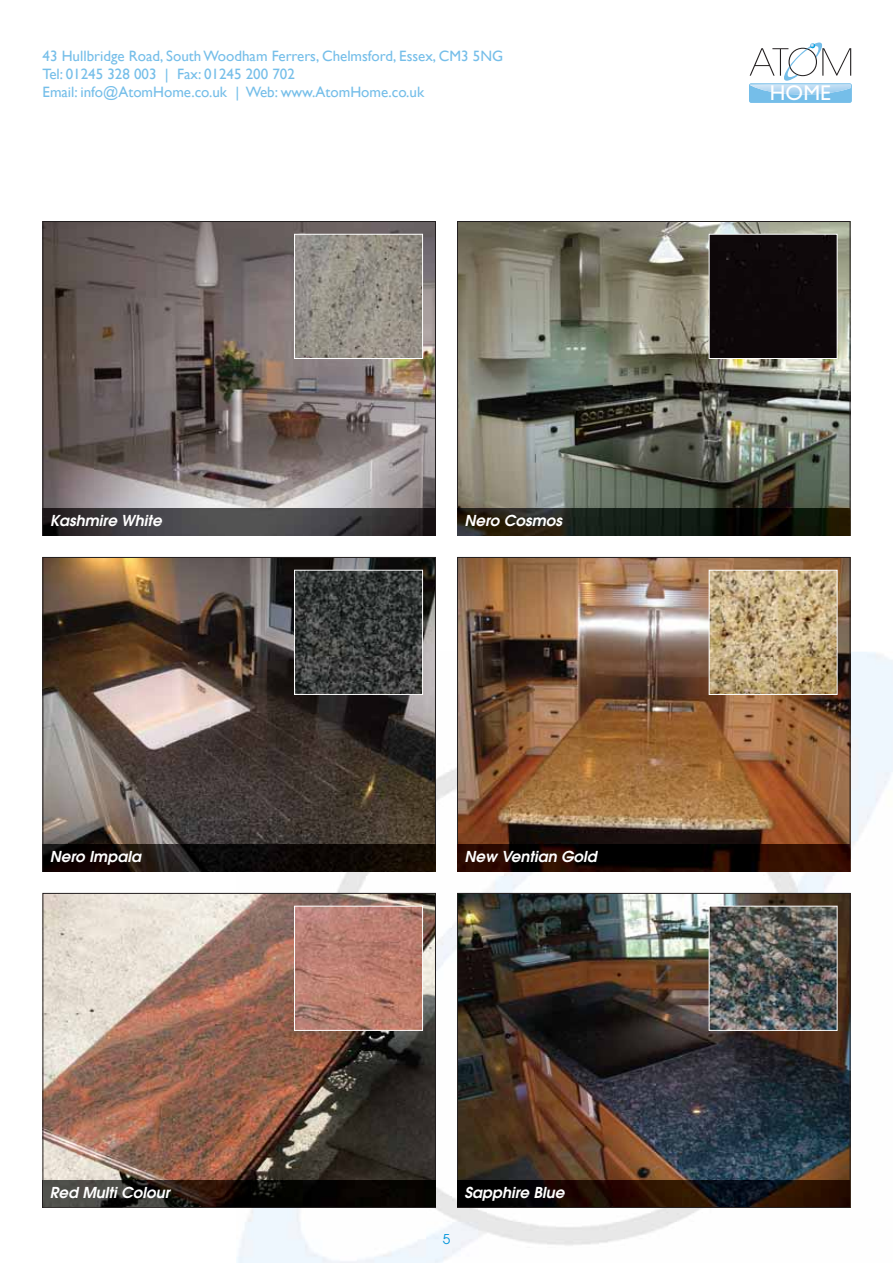
<style>
.page{position:relative;width:893px;height:1263px;background:#fff}
.page>*{position:absolute;margin:0;border:0;box-sizing:border-box;transform-origin:0 0}
.t1{font:21.45px "M Gill Sans";color:#fff}
.t2{font:15px/18px "Gill Sans";color:#75bee9}
.t3{font:italic 600 15px "Avant Garde";letter-spacing:.005em;color:#fff}
.t4{font:13.5px "Avant Garde";color:#0095da}
</style>
<div class="page">
<img style="left:236px;top:652px;width:657px;height:611px">
<img style="left:45px;top:223px;width:389px;height:285px">
<img style="left:43px;top:508px;width:392px;height:27px">
<img style="left:459px;top:223px;width:389px;height:285px">
<img style="left:458px;top:508px;width:392px;height:27px">
<img style="left:45px;top:559px;width:389px;height:285px">
<img style="left:236px;top:871px;width:199px;height:1px">
<img style="left:43px;top:844px;width:392px;height:27px">
<img style="left:459px;top:559px;width:389px;height:285px">
<svg style="left:457px;top:844px;width:1px;height:27px"></svg>
<img style="left:458px;top:844px;width:392px;height:27px">
<img style="left:45px;top:895px;width:389px;height:285px">
<img style="left:236px;top:1207px;width:199px;height:1px">
<img style="left:43px;top:1180px;width:392px;height:27px">
<img style="left:459px;top:895px;width:389px;height:285px">
<svg style="left:457px;top:1180px;width:1px;height:27px"></svg>
<img style="left:458px;top:1180px;width:392px;height:27px">
<svg style="left:749px;top:43px;width:103px;height:60px"></svg>
<img style="left:750px;top:85px;width:101px;height:10px">
<img style="left:296px;top:236px;width:125px;height:121px">
<div style="left:294px;top:234px;width:129px;height:125px;border:1px solid #fff"></div>
<img style="left:296px;top:572px;width:125px;height:121px">
<div style="left:294px;top:570px;width:129px;height:125px;border:1px solid #fff"></div>
<img style="left:296px;top:908px;width:125px;height:121px">
<div style="left:294px;top:906px;width:129px;height:125px;border:1px solid #fff"></div>
<div style="left:711px;top:236px;width:124px;height:121px;background:#0d0709"></div>
<div style="left:709px;top:234px;width:128px;height:125px;border:1px solid #fff"></div>
<img style="left:711px;top:572px;width:124px;height:121px">
<div style="left:709px;top:570px;width:128px;height:125px;border:1px solid #fff"></div>
<img style="left:711px;top:908px;width:124px;height:121px">
<div style="left:709px;top:906px;width:128px;height:125px;border:1px solid #fff"></div>
<p class="t2" style="left:43px;top:47px;width:462px">43 Hullbridge Road, South Woodham Ferrers, Chelmsford, Essex, CM3 5NG<br>Tel: 01245 328 003 | Fax: 01245 200 702<br>Email: info@AtomHome.co.uk | Web: www.AtomHome.co.uk</p>
<p class="t3" style="left:50px;top:515px;width:116px">Kashmire White</p>
<p class="t3" style="left:464px;top:515px;width:102px">Nero Cosmos</p>
<p class="t3" style="left:50px;top:850px;width:95px">Nero Impala</p>
<p class="t3" style="left:464px;top:850px;width:136px">New Ventian Gold</p>
<p class="t3" style="left:50px;top:1186px;width:124px">Red Multi Colour</p>
<p class="t3" style="left:464px;top:1186px;width:104px">Sapphire Blue</p>
<p class="t4" style="left:443px;top:1234px;width:9px">5</p>
<h1 class="t1" style="left:770px;top:86px;width:62px">HOME</h1>
</div>
